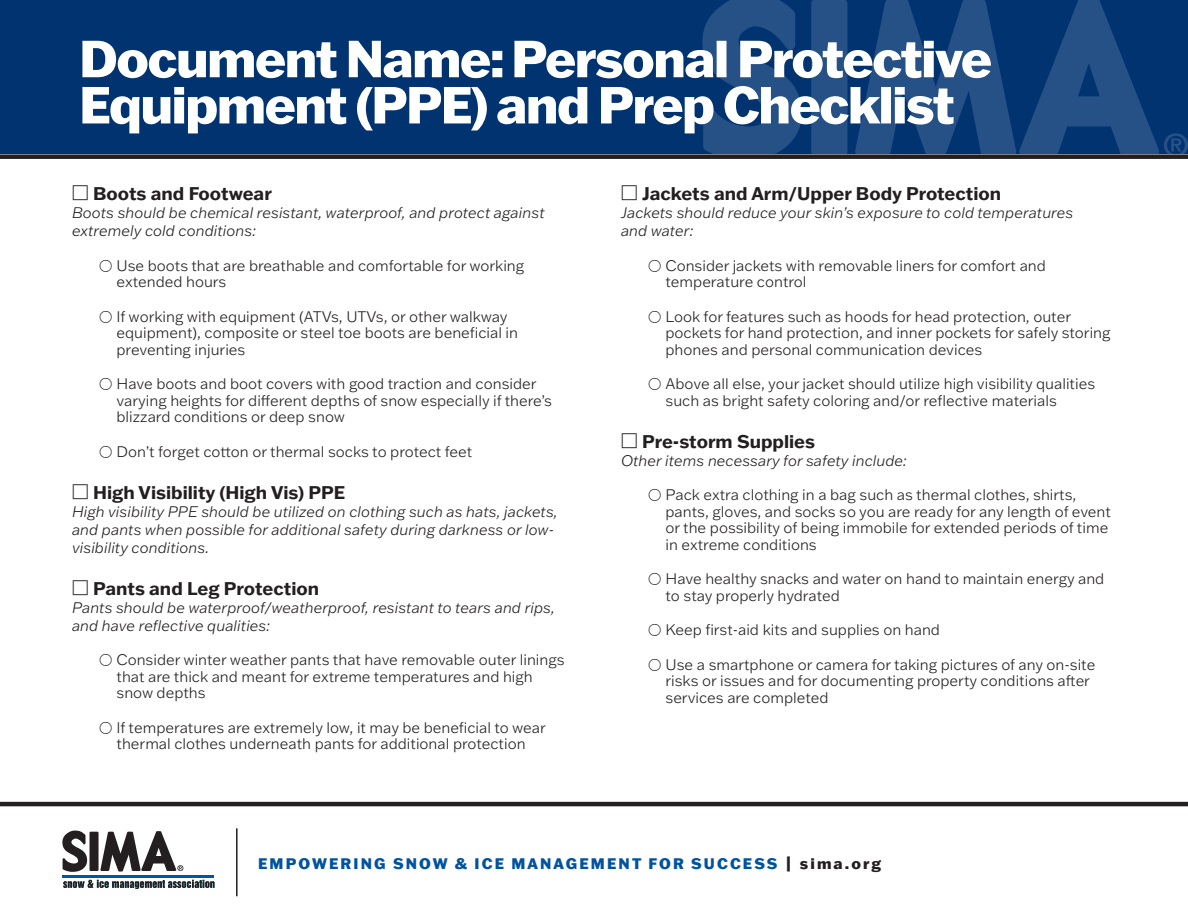
<style>
.page{position:relative;width:1188px;height:918px;background:#fff}
.page>*{position:absolute;margin:0;border:0;box-sizing:border-box;transform-origin:0 0}
.t1{font:800 51px/46.2px "Franklin Gothic ATF";letter-spacing:-.03em;color:#fff}
.Category_Header_with_Sub-text{font:700 18px "Franklin Gothic ATF";color:#231f20}
.Checklist_Items{font:300 15px/16.5px "Franklin Gothic ATF";color:#231f20}
.Sub-text{font:italic 300 15px/18px "Franklin Gothic ATF";color:#231f20}
.t2{font:800 15px "Franklin Gothic ATF";letter-spacing:.14em;color:#0153a0}
.s1{font-family:"Universal Std Newswith Comm Pi";font-weight:400}
.s2{color:#231f20}
</style>
<div class="page">
<div style="left:0;top:1px;width:1188px;height:153px;background:#013371"></div>
<svg style="left:702px;top:0;width:100px;height:154px"></svg>
<div style="left:811px;top:0;width:36px;height:154px;background:#265186"></div>
<svg style="left:855px;top:0;width:333px;height:154px"></svg>
<hr style="left:0;top:802px;width:1188px;height:4px;background:#231f20">
<svg style="left:62px;top:831px;width:25px;height:41px"></svg>
<div style="left:90px;top:832px;width:9px;height:39px;background:#231f20"></div>
<svg style="left:63px;top:880px;width:151px;height:9px"></svg>
<hr style="left:63px;top:875px;width:151px;height:3px;background:#0155a5">
<svg style="left:100px;top:831px;width:83px;height:41px"></svg>
<hr style="left:236px;top:828px;width:2px;height:68px;background:#231f20">
<div style="left:0;top:154px;width:1188px;height:5px;background:#231f20"></div>
<p class="t1" style="left:79px;top:34px;width:914px">Document Name:Personal Protective<br>Equipment (PPE) and Prep Checklist</p>
<p class="Category_Header_with_Sub-text" style="left:72px;top:182px;width:201px"><sup>☐</sup> Boots and Footwear</p>
<p class="Sub-text" style="left:72px;top:204px;width:474px">Boots should be chemical resistant, waterproof, and protect against extremely cold conditions:</p>
<p class="Checklist_Items" style="left:117px;top:257px;width:409px;text-indent:-18px"><span class="s1">○</span> Use boots that are breathable and comfortable for working extended hours</p>
<p class="Checklist_Items" style="left:117px;top:308px;width:403px;text-indent:-18px"><span class="s1">○</span> If working with equipment (ATVs, UTVs, or other walkway equipment), composite or steel toe boots are beneficial in preventing injuries</p>
<p class="Checklist_Items" style="left:117px;top:375px;width:437px;text-indent:-18px"><span class="s1">○</span> Have boots and boot covers with good traction and consider varying heights for different depths of snow especially if there’s blizzard conditions or deep snow</p>
<p class="Checklist_Items" style="left:99px;top:443px;width:375px"><span class="s1">○</span> Don’t forget cotton or thermal socks to protect feet</p>
<p class="Category_Header_with_Sub-text" style="left:72px;top:480px;width:275px"><sup>☐</sup> High Visibility (High Vis) PPE</p>
<p class="Sub-text" style="left:72px;top:502px;width:487px">High visibility PPE should be utilized on clothing such as hats, jackets, and pants when possible for additional safety during darkness or low&shy;visibility conditions.</p>
<p class="Category_Header_with_Sub-text" style="left:72px;top:576px;width:249px"><sup>☐</sup> Pants and Leg Protection</p>
<p class="Sub-text" style="left:72px;top:598px;width:484px">Pants should be waterproof/weatherproof, resistant to tears and rips, and have reflective qualities:</p>
<p class="Checklist_Items" style="left:117px;top:651px;width:450px;text-indent:-18px"><span class="s1">○</span> Consider winter weather pants that have removable outer linings that are thick and meant for extreme temperatures and high snow depths</p>
<p class="Checklist_Items" style="left:99px;top:719px;width:448px;text-align:center"><span class="s1">○</span> If temperatures are extremely low, it may be beneficial to wear thermal clothes underneath pants for additional protection</p>
<p class="Category_Header_with_Sub-text" style="left:621px;top:182px;width:382px"><sup>☐</sup> Jackets and Arm/Upper Body Protection</p>
<p class="Sub-text" style="left:621px;top:204px;width:454px">Jackets should reduce your skin’s exposure to cold temperatures and water:</p>
<p class="Checklist_Items" style="left:666px;top:257px;width:382px;text-indent:-18px"><span class="s1">○</span> Consider jackets with removable liners for comfort and temperature control</p>
<p class="Checklist_Items" style="left:666px;top:308px;width:447px;text-indent:-18px"><span class="s1">○</span> Look for features such as hoods for head protection, outer pockets for hand protection, and inner pockets for safely storing phones and personal communication devices</p>
<p class="Checklist_Items" style="left:666px;top:375px;width:431px;text-indent:-18px"><span class="s1">○</span> Above all else, your jacket should utilize high visibility qualities such as bright safety coloring and/or reflective materials</p>
<p class="Category_Header_with_Sub-text" style="left:621px;top:429px;width:196px"><sup>☐</sup> Pre-storm Supplies</p>
<p class="Sub-text" style="left:621px;top:451px;width:287px">Other items necessary for safety include:</p>
<p class="Checklist_Items" style="left:666px;top:486px;width:447px;text-indent:-18px"><span class="s1">○</span> Pack extra clothing in a bag such as thermal clothes, shirts, pants, gloves, and socks so you are ready for any length of event or the possibility of being immobile for extended periods of time in extreme conditions</p>
<p class="Checklist_Items" style="left:666px;top:570px;width:440px;text-indent:-18px"><span class="s1">○</span> Have healthy snacks and water on hand to maintain energy and to stay properly hydrated</p>
<p class="Checklist_Items" style="left:648px;top:621px;width:294px"><span class="s1">○</span> Keep first-aid kits and supplies on hand</p>
<p class="Checklist_Items" style="left:666px;top:656px;width:431px;text-indent:-18px"><span class="s1">○</span> Use a smartphone or camera for taking pictures of any on-site risks or issues and for documenting property conditions after services are completed</p>
<p class="t2" style="left:258px;top:854px;width:625px">EMPOWERING SNOW &amp; ICE MANAGEMENT FOR SUCCESS <span class="s2">| sima.org</span></p>
</div>
